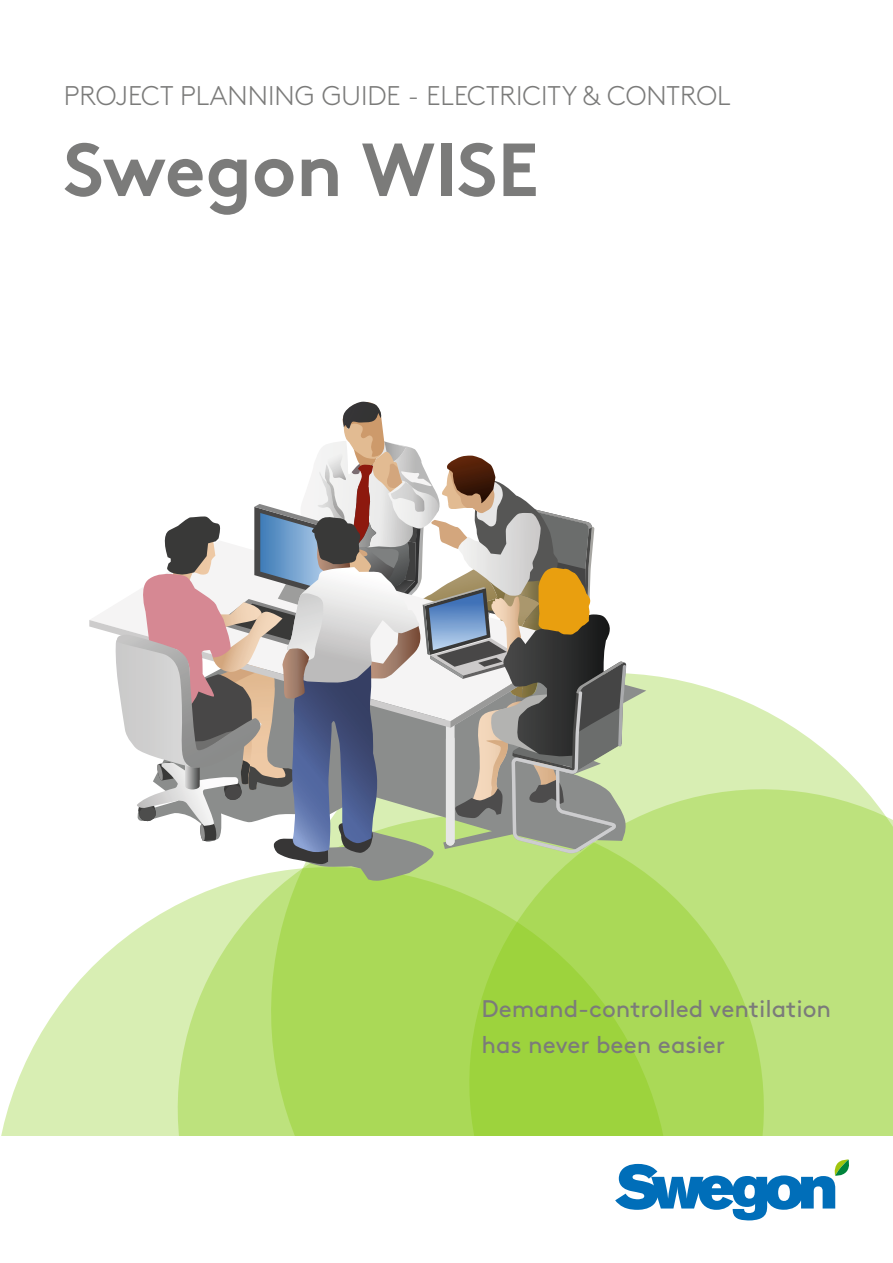
<style>
.page{position:relative;width:893px;height:1263px;background:#fff}
.page>*{position:absolute;margin:0;border:0;box-sizing:border-box;transform-origin:0 0}
.t1{font:700 75px "Swegon Brown";color:#7b7b7a}
.t2{font:300 27px "Swegon Brown";color:#7b7b7a}
.t3{font:24px/36px "Swegon Brown";color:#7b7b7a}
</style>
<div class="page">
<svg style="left:615px;top:1159px;width:234px;height:61px"></svg>
<svg style="left:1px;top:904px;width:177px;height:231px;fill:#d8eeb3"></svg>
<svg style="left:646px;top:675px;width:218px;height:114px;fill:#d8eeb3"></svg>
<div style="left:646px;top:789px;width:247px;height:346px;background:#bde27d"></div>
<svg style="left:178px;top:815px;width:586px;height:320px;background:#aeda5f"></svg>
<svg style="left:626px;top:664px;width:20px;height:187px;background:#d1e8ab"></svg>
<svg style="left:89px;top:620px;width:26px;height:14px"></svg>
<svg style="left:115px;top:402px;width:511px;height:479px"></svg>
<p class="t2" style="left:64px;top:76px;width:668px">PROJECT PLANNING GUIDE - ELECTRICITY &amp; CONTROL</p>
<h1 class="t1" style="left:64px;top:109px;width:476px">Swegon WISE</h1>
<p class="t3" style="left:482px;top:989px;width:351px">Demand-controlled ventilation has never been easier</p>
</div>
